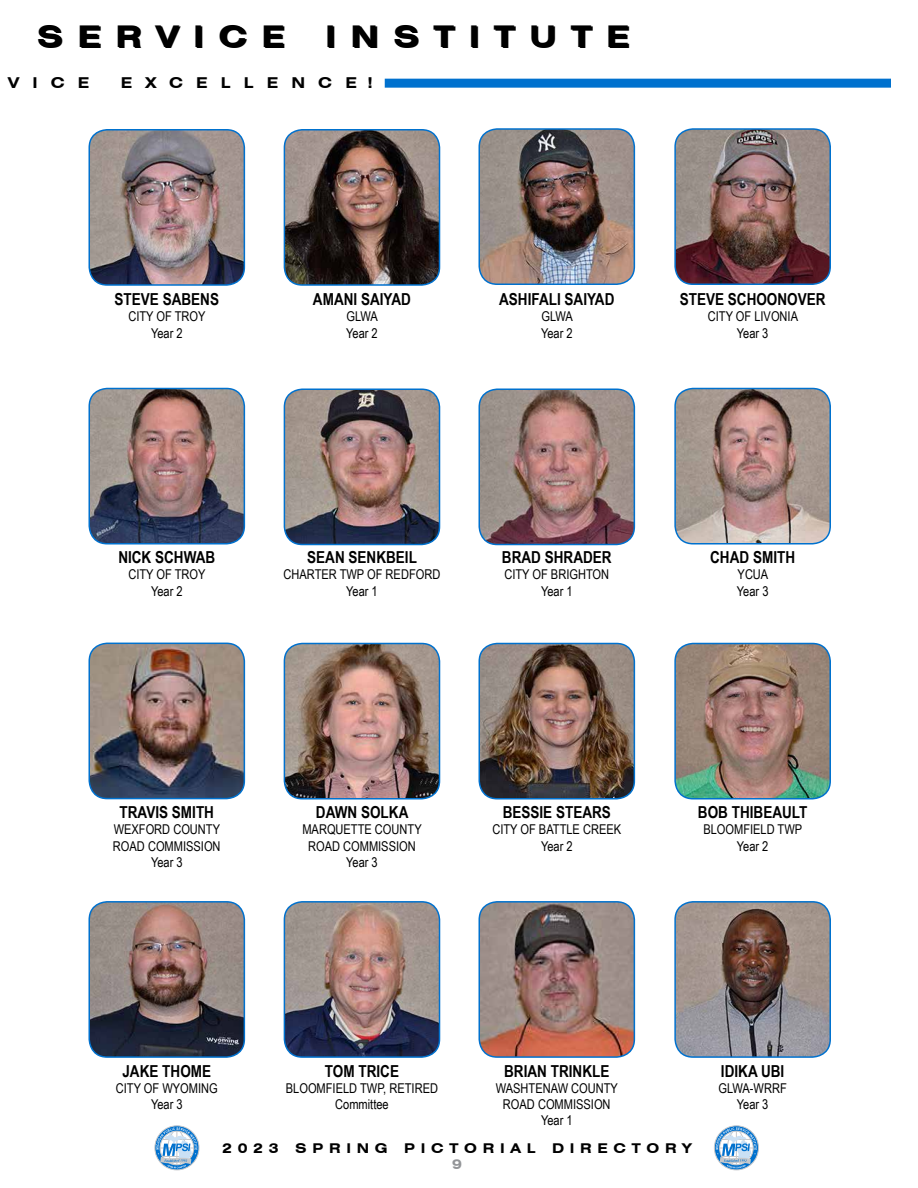
<style>
.page{position:relative;width:918px;height:1188px;background:#fff}
.page>*{position:absolute;margin:0;border:0;box-sizing:border-box;transform-origin:0 0}
.t1{font:700 expanded 30px "Swiss 721 BT";letter-spacing:.5em;color:#000}
.t2{font:700 16.5px "Arial Narrow";color:#000}
.t3{font:700 expanded 15px "Swiss 721 BT";letter-spacing:.875em;color:#000}
.t4{font:13.5px/16.2px "Arial Narrow";color:#000;text-align:center}
.t5{font:700 expanded 13.5px "Swiss 721 BT";letter-spacing:.425em;color:#000}
.t6{font:700 expanded 13.5px "Swiss 721 BT";color:#939598}
</style>
<div class="page">
<div style="left:155px;top:1126px;width:44px;height:44px;background:#c2c7cd;border-radius:50%"></div>
<div style="left:154px;top:1125px;width:45px;height:45px;border:1px solid #c7c8ca;border-radius:50%"></div>
<svg style="left:156px;top:1127px;width:41px;height:42px"></svg>
<div style="left:714px;top:1126px;width:44px;height:44px;background:#cdd3d8;border-radius:50%"></div>
<div style="left:714px;top:1125px;width:45px;height:45px;border:1px solid #c7c8ca;border-radius:50%"></div>
<svg style="left:716px;top:1127px;width:41px;height:42px"></svg>
<div style="left:385px;top:79px;width:506px;height:9px;background:#0071ce"></div>
<img style="left:90px;top:130px;width:154px;height:153px">
<div style="left:88px;top:129px;width:157px;height:157px;border:2px solid #0071ce;border-radius:18px"></div>
<img style="left:481px;top:129px;width:153px;height:155px">
<div style="left:478px;top:128px;width:157px;height:157px;border:2px solid #0071ce;border-radius:18px"></div>
<img style="left:677px;top:129px;width:153px;height:155px">
<div style="left:674px;top:128px;width:157px;height:157px;border:2px solid #0071ce;border-radius:18px"></div>
<img style="left:89px;top:388px;width:155px;height:156px">
<div style="left:88px;top:388px;width:157px;height:156px;border:2px solid #0071ce;border-radius:18px"></div>
<img style="left:481px;top:389px;width:153px;height:155px">
<div style="left:478px;top:388px;width:157px;height:157px;border:2px solid #0071ce;border-radius:18px"></div>
<img style="left:284px;top:389px;width:156px;height:155px">
<div style="left:284px;top:388px;width:156px;height:157px;border:2px solid #0071ce;border-radius:18px"></div>
<img style="left:284px;top:130px;width:156px;height:155px">
<div style="left:284px;top:129px;width:156px;height:157px;border:2px solid #0071ce;border-radius:18px"></div>
<img style="left:675px;top:388px;width:155px;height:156px">
<div style="left:674px;top:388px;width:157px;height:156px;border:2px solid #0071ce;border-radius:18px"></div>
<img style="left:89px;top:643px;width:155px;height:156px">
<div style="left:88px;top:643px;width:157px;height:156px;border:2px solid #0071ce;border-radius:18px"></div>
<img style="left:284px;top:644px;width:156px;height:155px">
<div style="left:284px;top:643px;width:156px;height:157px;border:2px solid #0071ce;border-radius:18px"></div>
<img style="left:479px;top:644px;width:155px;height:155px">
<div style="left:479px;top:643px;width:156px;height:157px;border:2px solid #0071ce;border-radius:18px"></div>
<img style="left:675px;top:644px;width:155px;height:153px">
<div style="left:674px;top:643px;width:157px;height:157px;border:2px solid #0071ce;border-radius:18px"></div>
<img style="left:284px;top:902px;width:156px;height:155px">
<div style="left:284px;top:901px;width:156px;height:157px;border:2px solid #0071ce;border-radius:18px"></div>
<img style="left:479px;top:902px;width:155px;height:155px">
<div style="left:479px;top:901px;width:156px;height:157px;border:2px solid #0071ce;border-radius:18px"></div>
<img style="left:91px;top:902px;width:153px;height:155px">
<div style="left:88px;top:901px;width:157px;height:157px;border:2px solid #0071ce;border-radius:18px"></div>
<img style="left:675px;top:902px;width:155px;height:155px">
<div style="left:674px;top:901px;width:157px;height:157px;border:2px solid #0071ce;border-radius:18px"></div>
<h1 class="t1" style="left:38px;top:19px;width:249px">SERVICE</h1>
<h1 class="t1" style="left:327px;top:19px;width:305px">I NSTITUTE</h1>
<p class="t3" style="left:8px;top:74px;width:82px">VICE</p>
<p class="t3" style="left:121px;top:74px;width:237px">E XCELLENCE</p>
<p class="t3" style="left:6px;top:74px;width:82px">VICE</p>
<p class="t3" style="left:118px;top:74px;width:256px">E XCELLENCE!</p>
<p class="t2" style="left:115px;top:287px;width:106px">STEVE SABENS</p>
<p class="t4" style="left:128px;top:308px;width:79px">CITY OF TROY<br>YEAR 2</p>
<p class="t2" style="left:313px;top:287px;width:98px">AMANI SAIYAD</p>
<p class="t4" style="left:346px;top:308px;width:33px;text-align:left">GLWA<br>YEAR 2</p>
<p class="t2" style="left:499px;top:287px;width:115px">ASHIFALI SAIYAD</p>
<p class="t4" style="left:541px;top:308px;width:33px;text-align:left">GLWA<br>YEAR 2</p>
<p class="t2" style="left:680px;top:287px;width:147px">STEVE SCHOONOVER</p>
<p class="t4" style="left:708px;top:308px;width:92px">CITY OF LIVONIA<br>YEAR 3</p>
<p class="t2" style="left:118px;top:545px;width:97px">NICK SCHWAB</p>
<p class="t4" style="left:128px;top:566px;width:79px">CITY OF TROY<br>YEAR 2</p>
<p class="t2" style="left:307px;top:545px;width:111px">SEAN SENKBEIL</p>
<p class="t4" style="left:346px;top:566px;width:87px;text-align:left;text-indent:-63px">CHARTER TWP OF REDFORD<br>YEAR 1</p>
<p class="t2" style="left:502px;top:545px;width:111px">BRAD SHRADER</p>
<p class="t4" style="left:504px;top:566px;width:106px">CITY OF BRIGHTON<br>YEAR 1</p>
<p class="t2" style="left:710px;top:545px;width:86px">CHAD SMITH</p>
<p class="t4" style="left:737px;top:566px;width:33px;text-align:left">YCUA<br>YEAR 3</p>
<p class="t2" style="left:120px;top:800px;width:96px">TRAVIS SMITH</p>
<p class="t4" style="left:113px;top:821px;width:109px">WEXFORD COUNTY<br>ROAD COMMISSION<br>YEAR 3</p>
<p class="t2" style="left:316px;top:800px;width:94px">DAWN SOLKA</p>
<p class="t4" style="left:302px;top:821px;width:121px">MARQUETTE COUNTY<br>ROAD COMMISSION<br>YEAR 3</p>
<p class="t2" style="left:503px;top:800px;width:110px">BESSIE STEARS</p>
<p class="t4" style="left:492px;top:821px;width:129px">CITY OF BATTLE CREEK<br>YEAR 2</p>
<p class="t2" style="left:698px;top:800px;width:110px">BOB THIBEAULT</p>
<p class="t4" style="left:737px;top:821px;width:58px;text-align:left;text-indent:-34px">BLOOMFIELD TWP<br>YEAR 2</p>
<p class="t2" style="left:122px;top:1058px;width:90px">JAKE THOME</p>
<p class="t4" style="left:116px;top:1079px;width:103px">CITY OF WYOMING<br>YEAR 3</p>
<p class="t2" style="left:325px;top:1058px;width:76px">TOM TRICE</p>
<p class="t4" style="left:286px;top:1079px;width:152px">BLOOMFIELD TWP, RETIRED<br>COMMITTEE</p>
<p class="t2" style="left:504px;top:1058px;width:107px">BRIAN TRINKLE</p>
<p class="t4" style="left:496px;top:1079px;width:124px">WASHTENAW COUNTY<br>ROAD COMMISSION<br>YEAR 1</p>
<p class="t2" style="left:721px;top:1058px;width:65px">IDIKA UBI</p>
<p class="t4" style="left:719px;top:1079px;width:9px">GLWA</p>
<p class="t4" style="left:737px;top:1079px;width:50px;text-align:left;text-indent:13px">-WRRF<br>YEAR 3</p>
<p class="t5" style="left:222px;top:1140px;width:471px">2023 SPRING PICTORIAL DIRECTORY</p>
<p class="t6" style="left:452px;top:1156px;width:11px">9</p>
</div>
